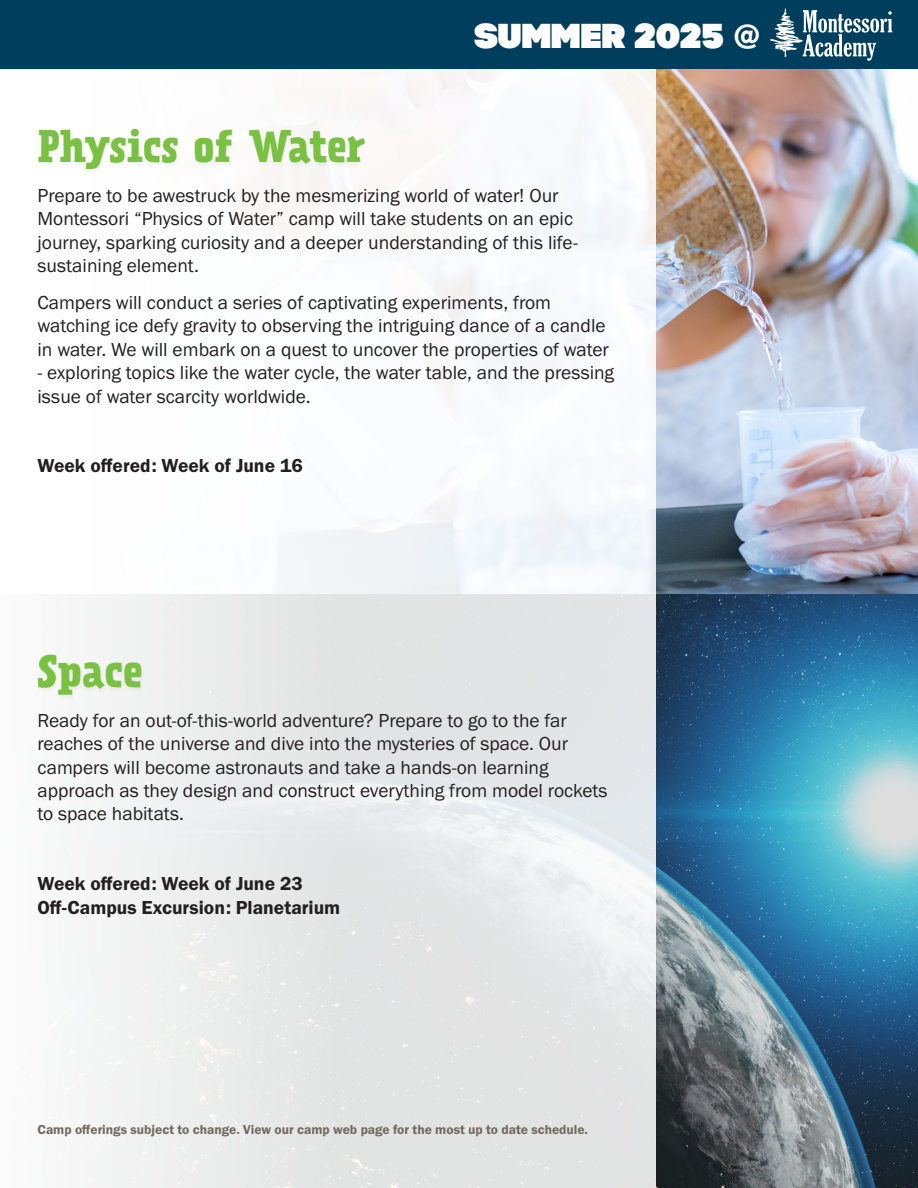
<style>
.page{position:relative;width:918px;height:1188px;background:#fff}
.page>*{position:absolute;margin:0;border:0;box-sizing:border-box;transform-origin:0 0}
.t1{font:700 40.5px "Prater Serif";letter-spacing:-.01em;color:#7ac143}
.t2{font:34.5px "Code Pro Black";letter-spacing:.005em;color:#fff}
.t3{font:19.5px/23.4px "Franklin Gothic URW Boo";color:#231f20}
.t4{font:19.5px "Franklin Gothic URW Dem";color:#231f20}
.t5{font:13.5px "Franklin Gothic URW Dem";color:#716a5f}
.s1{font-family:"Franklin Gothic URW Dem"}
</style>
<div class="page">
<div style="left:0;top:0;width:918px;height:69px;background:#003e5e"></div>
<svg style="left:770px;top:8px;width:122px;height:53px"></svg>
<img style="left:656px;top:69px;width:262px;height:525px">
<div style="left:37px;top:129px;width:332px;height:46px;background:#faf9f8"></div>
<img style="left:656px;top:594px;width:262px;height:594px">
<svg style="left:92px;top:594px;width:564px;height:594px;fill:#e5e7e8"></svg>
<div style="left:36px;top:655px;width:109px;height:46px;background:#f2f2f2"></div>
<p class="t1" style="left:38px;top:119px;width:330px">Physics of Water</p>
<h2 class="t2" style="left:475px;top:15px;width:286px">SUMMER 2025 <span class="s1">@</span></h2>
<p class="t3" style="left:38px;top:183px;width:542px">Prepare to be awestruck by the mesmerizing world of water! Our Montessori “Physics of Water” camp will take students on an epic journey, sparking curiosity and a deeper understanding of this life&shy;sustaining element.</p>
<p class="t3" style="left:38px;top:290px;width:573px">Campers will conduct a series of captivating experiments, from watching ice defy gravity to observing the intriguing dance of a candle in water. We will embark on a quest to uncover the properties of water</p>
<p class="t3" style="left:38px;top:361px;width:578px">- exploring topics like the water cycle, the water table, and the pressing issue of water scarcity worldwide.</p>
<p class="t4" style="left:38px;top:453px;width:267px">Week offered: Week of June 16</p>
<p class="t1" style="left:38px;top:644px;width:107px">Space</p>
<p class="t3" style="left:38px;top:708px;width:572px">Ready for an out-of-this-world adventure? Prepare to go to the far reaches of the universe and dive into the mysteries of space. Our campers will become astronauts and take a hands-on learning approach as they design and construct everything from model rockets to space habitats.</p>
<p class="t4" style="left:38px;top:871px;width:267px">Week offered: Week of June 23</p>
<p class="t4" style="left:38px;top:895px;width:304px">Off-Campus Excursion: Planetarium</p>
<p class="t5" style="left:38px;top:1122px;width:552px">Camp offerings subject to change. View our camp web page for the most up to date schedule.</p>
</div>
